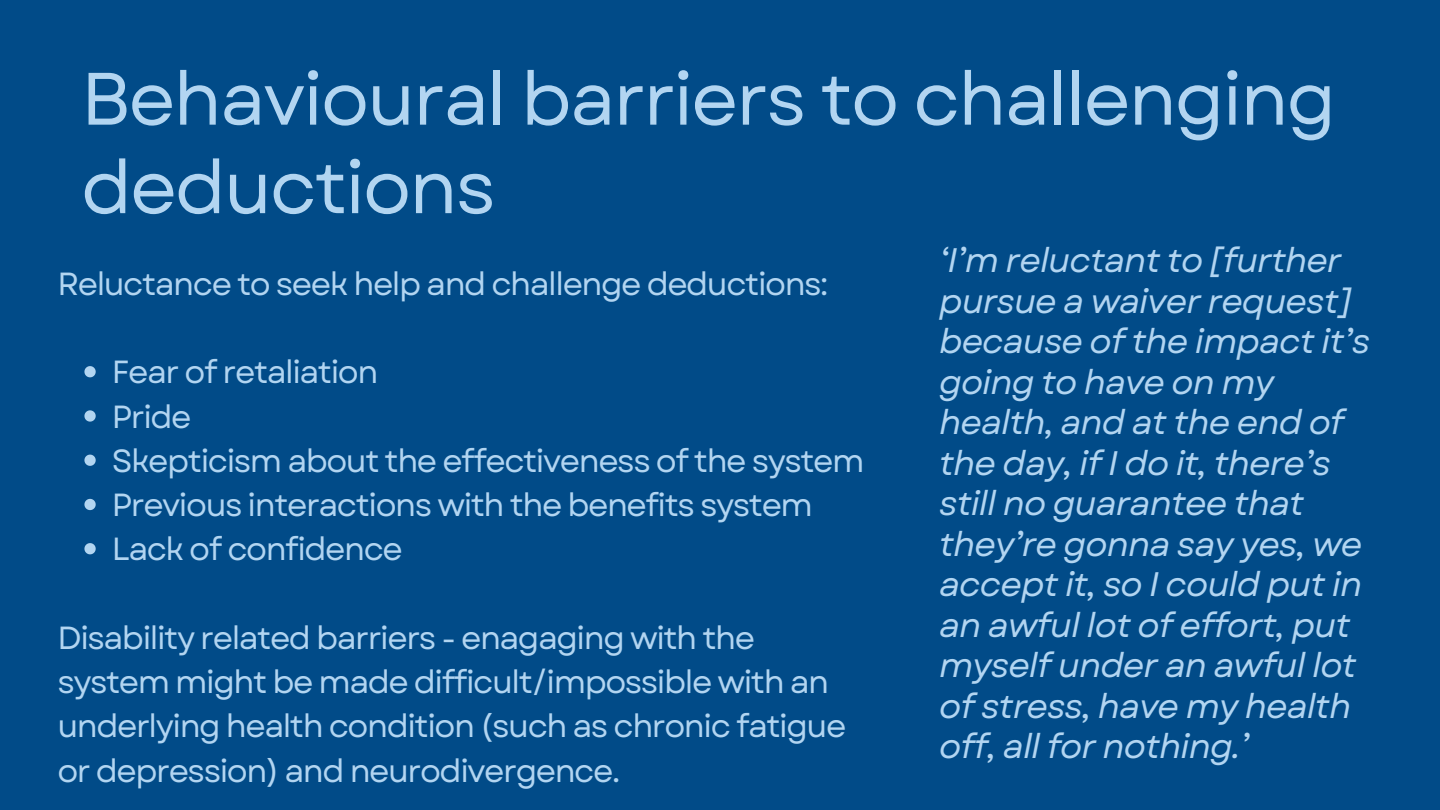
<style>
.page{position:relative;width:1440px;height:810px;background:#014b88}
.page>*{position:absolute;margin:0;border:0;box-sizing:border-box;transform-origin:0 0}
.t1{font:74px/88.5px "Garet";letter-spacing:-.03em;color:#b2d5f1}
.t2{font:italic 34px/40.5px "Garet";letter-spacing:-.03em;color:#b2d5f1}
.t3{font:32px/44.2px "Garet";letter-spacing:-.045em;color:#b2d5f1}
</style>
<div class="page">
<svg style="left:84px;top:366px;width:12px;height:11px"></svg>
<svg style="left:84px;top:410px;width:12px;height:12px"></svg>
<svg style="left:84px;top:455px;width:12px;height:11px"></svg>
<svg style="left:84px;top:499px;width:12px;height:11px"></svg>
<svg style="left:84px;top:543px;width:12px;height:11px"></svg>
<h1 class="t1" style="left:81px;top:55px;width:1257px">Behavioural barriers to challenging deductions</h1>
<p class="t3" style="left:57px;top:262px;width:773px">Reluctance to seek help and challenge deductions:</p>
<p class="t3" style="left:112px;top:350px;width:268px">Fear of retaliation</p>
<p class="t3" style="left:112px;top:394px;width:81px">Pride</p>
<p class="t3" style="left:112px;top:439px;width:754px">Skepticism about the effectiveness of the system</p>
<p class="t3" style="left:112px;top:483px;width:703px">Previous interactions with the benefits system</p>
<p class="t3" style="left:112px;top:527px;width:293px">Lack of confidence</p>
<p class="t3" style="left:57px;top:616px;width:790px">Disability related barriers - enagaging with the system might be made difficult/impossible with an underlying health condition (such as chronic fatigue or depression) and neurodivergence.</p>
<p class="t2" style="left:939px;top:240px;width:433px">‘I’m reluctant to [further pursue a waiver request] because of the impact it’s going to have on my health, and at the end of the day, if I do it, there’s still no guarantee that they’re gonna say yes, we accept it, so I could put in an awful lot of effort, put myself under an awful lot of stress, have my health off, all for nothing.’</p>
</div>
